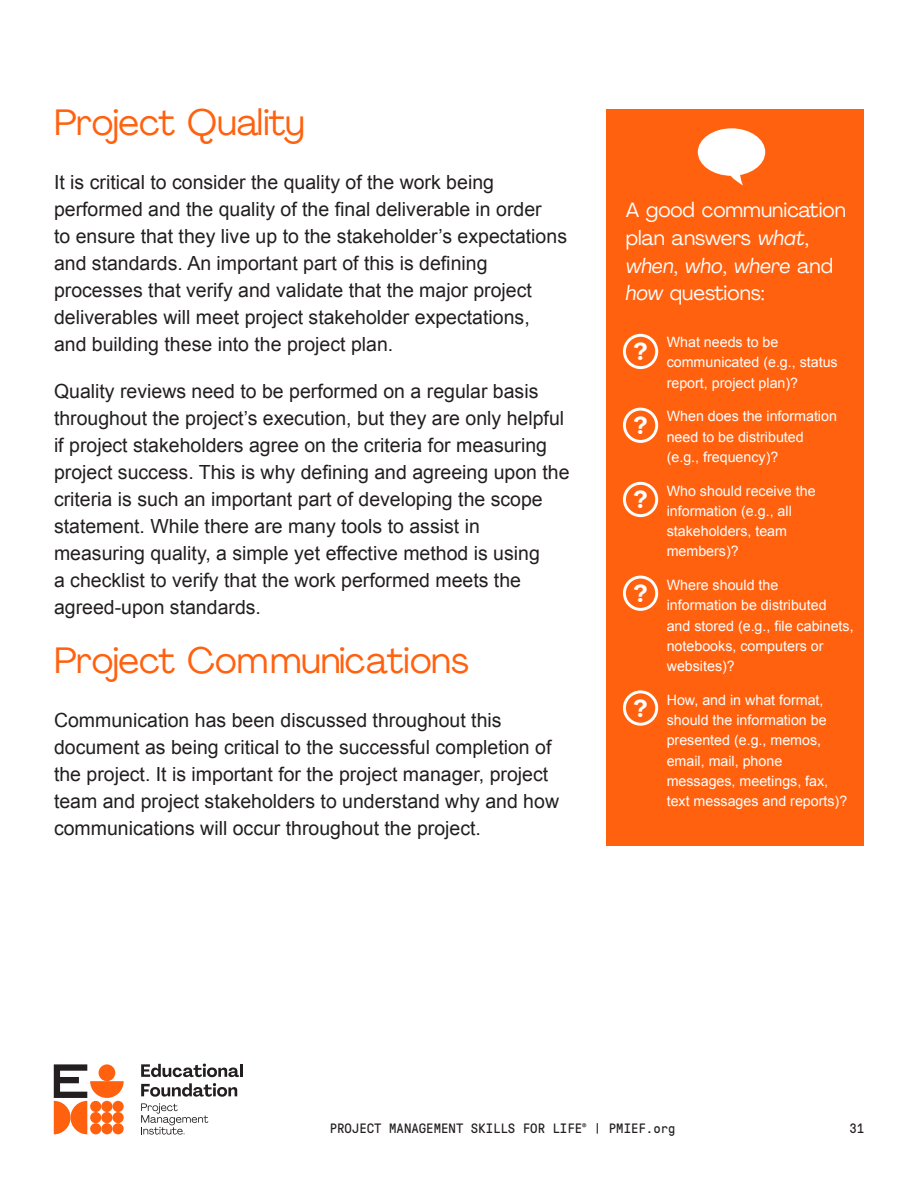
<style>
.page{position:relative;width:918px;height:1188px;background:#fff}
.page>*{position:absolute;margin:0;border:0;box-sizing:border-box;transform-origin:0 0}
.t1{font:36px "Agrandir";letter-spacing:-.01em;color:#ff610f}
.t2{font:700 23.55px "Agrandir";color:#fff}
.t3{font:20.25px/27.8px "Agrandir";color:#fff}
.t4{font:19.5px/27px "Arial";color:#231f20}
.t5{font:14.25px/20.2px "Arial";color:#fff}
.t6{font:13.5px "GT Pressura Mono";color:#231f20}
.s1{font-style:italic}
</style>
<div class="page">
<svg style="left:141px;top:1103px;width:67px;height:32px"></svg>
<svg style="left:54px;top:1064px;width:70px;height:70px"></svg>
<div style="left:99px;top:1064px;width:16px;height:17px;background:#ff610f;border-radius:50%"></div>
<svg style="left:141px;top:1064px;width:102px;height:13px"></svg>
<svg style="left:141px;top:1083px;width:96px;height:14px"></svg>
<div style="left:607px;top:109px;width:257px;height:737px;background:#ff610f"></div>
<div style="left:698px;top:128px;width:67px;height:48px;background:#fff;border-radius:50%"></div>
<svg style="left:722px;top:174px;width:21px;height:11px"></svg>
<div style="left:623px;top:334px;width:35px;height:35px;border:3px solid #fff;border-radius:50%"></div>
<div style="left:623px;top:408px;width:35px;height:35px;border:3px solid #fff;border-radius:50%"></div>
<div style="left:623px;top:482px;width:35px;height:35px;border:3px solid #fff;border-radius:50%"></div>
<div style="left:623px;top:576px;width:35px;height:35px;border:3px solid #fff;border-radius:50%"></div>
<div style="left:623px;top:690px;width:35px;height:36px;border:3px solid #fff;border-radius:50%"></div>
<p class="t1" style="left:54px;top:100px;width:253px">Project Quality</p>
<p class="t4" style="left:54px;top:168px;width:515px">It is critical to consider the quality of the work being performed and the quality of the final deliverable in order<br>to ensure that they live up to the stakeholder’s expectations and standards. An important part of this is defining processes that verify and validate that the major project deliverables will meet project stakeholder expectations, and building these into the project plan.</p>
<p class="t4" style="left:54px;top:378px;width:517px">Quality reviews need to be performed on a regular basis throughout the project’s execution, but they are only helpful if project stakeholders agree on the criteria for measuring project success. This is why defining and agreeing upon the criteria is such an important part of developing the scope statement. While there are many tools to assist in measuring quality, a simple yet effective method is using<br>a checklist to verify that the work performed meets the agreed-upon standards.</p>
<p class="t1" style="left:54px;top:638px;width:416px">Project Communications</p>
<p class="t4" style="left:54px;top:707px;width:507px">Communication has been discussed throughout this document as being critical to the successful completion of the project. It is important for the project manager, project team and project stakeholders to understand why and how communications will occur throughout the project.</p>
<p class="t3" style="left:626px;top:196px;width:222px">A good communication plan answers <span class="s1">what</span>, <span class="s1">when</span>, <span class="s1">who</span>, <span class="s1">where</span> and <span class="s1">how</span> questions:</p>
<p class="t5" style="left:667px;top:332px;width:173px">What needs to be communicated (e.g., status report, project plan)?</p>
<p class="t5" style="left:667px;top:406px;width:172px">When does the information need to be distributed (e.g., frequency)?</p>
<p class="t5" style="left:667px;top:481px;width:150px">Who should receive the information (e.g., all stakeholders, team members)?</p>
<p class="t5" style="left:667px;top:575px;width:188px">Where should the<br>information be distributed and stored (e.g., file cabinets, notebooks, computers or websites)?</p>
<p class="t5" style="left:667px;top:690px;width:182px">How, and in what format, should the information be presented (e.g., memos, email, mail, phone messages, meetings, fax, text messages and reports)?</p>
<p class="t2" style="left:634px;top:337px;width:15px">?</p>
<p class="t2" style="left:634px;top:411px;width:15px">?</p>
<p class="t2" style="left:634px;top:485px;width:15px">?</p>
<p class="t2" style="left:634px;top:579px;width:15px">?</p>
<p class="t2" style="left:634px;top:694px;width:15px">?</p>
<p class="t6" style="left:330px;top:1121px;width:347px">PROJECT MANAGEMENT SKILLS FOR LIFE<sup>®</sup> | PMIEF.org</p>
<p class="t6" style="left:850px;top:1121px;width:16px">31</p>
</div>
